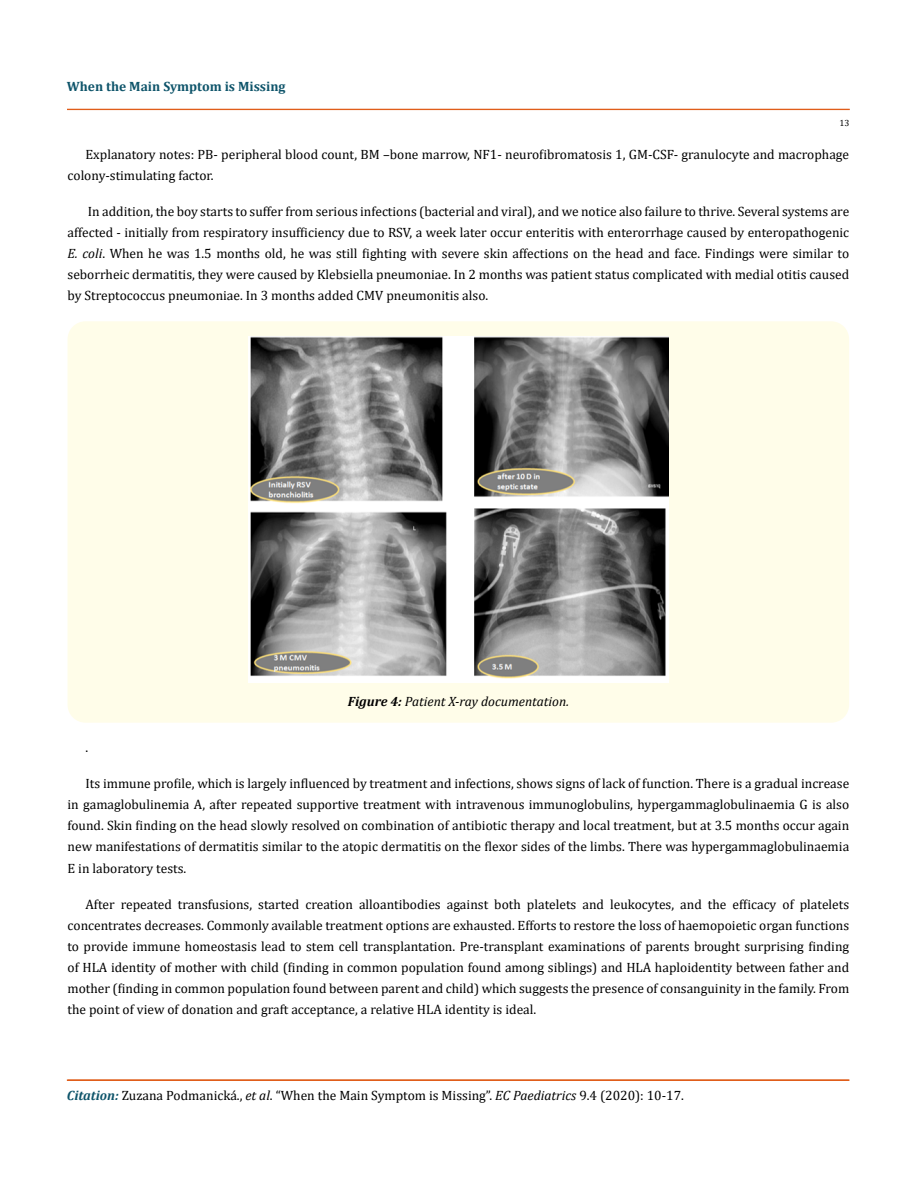
<style>
.page{position:relative;width:917px;height:1188px;background:#fff}
.page>*{position:absolute;margin:0;border:0;box-sizing:border-box;transform-origin:0 0}
.t1{font:13.5px/21px "Cambria";color:#000;text-align:justify}
.t2{font:italic 13.5px "Cambria";color:#000}
.t3{font:700 13.5px "Cambria";color:#0e546a}
.t4{font:9px "Cambria";color:#000}
.s1{font-style:italic}
.s2{font-weight:700}
.s3{font-weight:700;font-style:italic;color:#0e546a}
</style>
<div class="page">
<div style="left:67px;top:109px;width:782px;height:1px;border:1px solid #e05d1a"></div>
<div style="left:67px;top:1080px;width:782px;height:1px;border:1px solid #e05d1a"></div>
<div style="left:68px;top:321px;width:781px;height:402px;background:#fffde9;border-radius:18px"></div>
<img style="left:249px;top:336px;width:419px;height:347px">
<p class="t3" style="left:67px;top:76px;width:220px">When the Main Symptom is Missing</p>
<p class="t4" style="left:839px;top:117px;width:11px">13</p>
<p class="t1" style="left:68px;top:143px;width:783px;text-indent:18px">Explanatory notes: PB- peripheral blood count, BM –bone marrow, NF1- neurofibromatosis 1, GM-CSF- granulocyte and macrophage colony-stimulating factor.</p>
<p class="t1" style="left:68px;top:200px;width:783px;text-indent:20px">In addition, the boy starts to suffer from serious infections (bacterial and viral), and we notice also failure to thrive. Several systems are affected - initially from respiratory insufficiency due to RSV, a week later occur enteritis with enterorrhage caused by enteropathogenic <span class="s1">E. coli</span>. When he was 1.5 months old, he was still fighting with severe skin affections on the head and face. Findings were similar to seborrheic dermatitis, they were caused by Klebsiella pneumoniae. In 2 months was patient status complicated with medial otitis caused by Streptococcus pneumoniae. In 3 months added CMV pneumonitis also.</p>
<p class="t2" style="left:348px;top:692px;width:223px"><span class="s2">Figure 4:</span> Patient X-ray documentation.</p>
<p class="t1" style="left:86px;top:737px;width:4px">.</p>
<p class="t1" style="left:68px;top:773px;width:783px;text-indent:18px">Its immune profile, which is largely influenced by treatment and infections, shows signs of lack of function. There is a gradual increase in gamaglobulinemia A, after repeated supportive treatment with intravenous immunoglobulins, hypergammaglobulinaemia G is also found. Skin finding on the head slowly resolved on combination of antibiotic therapy and local treatment, but at 3.5 months occur again new manifestations of dermatitis similar to the atopic dermatitis on the flexor sides of the limbs. There was hypergammaglobulinaemia E in laboratory tests.</p>
<p class="t1" style="left:68px;top:893px;width:783px;text-indent:18px">After repeated transfusions, started creation alloantibodies against both platelets and leukocytes, and the efficacy of platelets concentrates decreases. Commonly available treatment options are exhausted. Efforts to restore the loss of haemopoietic organ functions to provide immune homeostasis lead to stem cell transplantation. Pre-transplant examinations of parents brought surprising finding of HLA identity of mother with child (finding in common population found among siblings) and HLA haploidentity between father and mother (finding in common population found between parent and child) which suggests the presence of consanguinity in the family. From the point of view of donation and graft acceptance, a relative HLA identity is ideal.</p>
<p class="t1" style="left:67px;top:1085px;width:618px"><span class="s3">Citation:</span> Zuzana Podmanická., <span class="s1">et al</span>. “When the Main Symptom is Missing”. <span class="s1">EC Paediatrics</span> 9.4 (2020): 10-17.</p>
</div>
